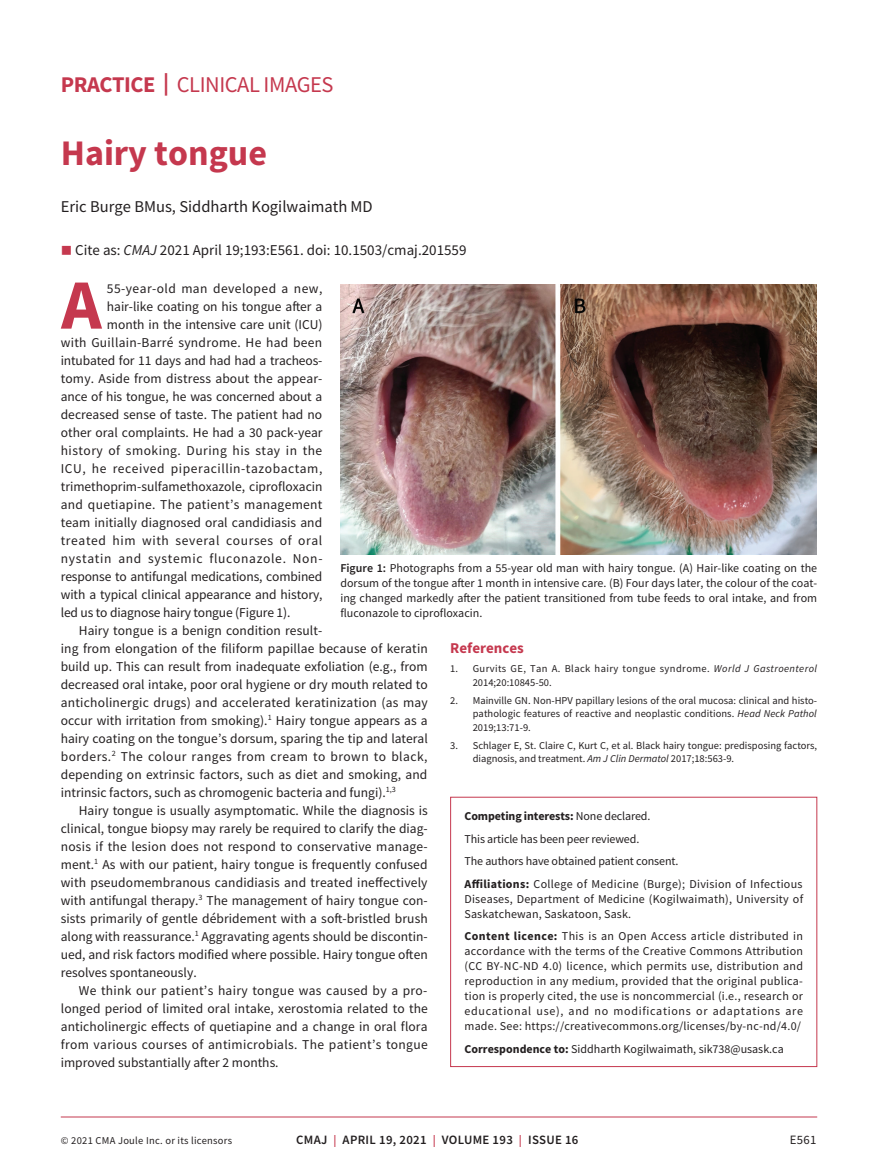
<style>
.page{position:relative;width:878px;height:1175px;background:#fff}
.page>*{position:absolute;margin:0;border:0;box-sizing:border-box;transform-origin:0 0}
.t1{font:700 70.65px "Source Sans Pro";color:#c5384e}
.t2{font:700 36px "Source Sans Pro";color:#c5384e}
.t3{font:22.5px "Source Sans Pro";letter-spacing:-.02em;color:#c5384e}
.t4{font:16.5px "Source Sans Pro";color:#231f20}
.t5{font:15px "Source Sans Pro";color:#231f20}
.t6{font:700 15px "Source Sans Pro";color:#c5384e}
.t7{font:13.5px "Source Sans Pro";letter-spacing:.005em;color:#231f20}
.t8{font:13.5px "Source Sans Pro";letter-spacing:.025em;color:#231f20}
.t9{font:13.5px "Source Sans Pro";letter-spacing:.035em;color:#231f20}
.t10{font:13.5px "Source Sans Pro";letter-spacing:.04em;color:#231f20}
.t11{font:13.5px "Source Sans Pro";letter-spacing:.05em;color:#231f20}
.t12{font:13.5px "Source Sans Pro";letter-spacing:.045em;color:#231f20}
.t13{font:13.5px "Source Sans Pro";letter-spacing:.03em;color:#231f20}
.t14{font:600 12.75px "Source Sans Pro";letter-spacing:.025em;color:#231f20}
.t15{font:12.75px "Source Sans Pro";color:#231f20}
.t16{font:12px/15px "Source Sans Pro";letter-spacing:.01em;color:#231f20;text-align:justify}
.t17{font:12px/22.5px "Source Sans Pro";letter-spacing:-.01em;color:#231f20}
.t18{font:10.5px/13.5px "Source Sans Pro";color:#231f20;text-align:justify}
.t19{font:10.5px/13.5px "Source Sans Pro";letter-spacing:.035em;color:#231f20}
.t20{font:10.5px "Source Sans Pro";letter-spacing:.025em;color:#231f20}
.s1{font-weight:700}
.s2{color:#c5384e}
.s3{font-style:italic}
.s4{font-weight:600}
.s5{font-size:12px;color:#c5384e}
</style>
<div class="page">
<hr style="left:61px;top:1116px;width:756px;height:1px;background:#c5384e">
<div style="left:450px;top:796px;width:367px;height:270px;border:1px solid #c5384e"></div>
<img style="left:340px;top:284px;width:476px;height:270px">
<h3 class="t3" style="left:61px;top:70px;width:274px"><span class="s1">PRACTICE |</span> CLINICAL IMAGES</h3>
<h2 class="t2" style="left:61px;top:129px;width:208px">Hairy tongue</h2>
<p class="t4" style="left:61px;top:196px;width:313px">Eric Burge BMus, Siddharth Kogilwaimath MD</p>
<p class="t5" style="left:61px;top:240px;width:407px"><span class="s2">■</span> Cite as: <span class="s3">CMAJ</span> 2021 April 19;193:E561. doi: 10.1503/cmaj.201559</p>
<h1 class="t1" style="left:61px;top:257px;width:42px">A</h1>
<p class="t13" style="left:107px;top:279px;width:217px">55-year-old man developed a new,</p>
<p class="t7" style="left:107px;top:297px;width:217px">hair-like coating on his tongue after a</p>
<p class="t7" style="left:107px;top:315px;width:217px">month in the intensive care unit (ICU)</p>
<p class="t7" style="left:61px;top:333px;width:263px">with Guillain-Barré syndrome. He had been</p>
<p class="t7" style="left:61px;top:351px;width:263px">intubated for 11 days and had had a tracheos-</p>
<p class="t7" style="left:61px;top:369px;width:263px">tomy. Aside from distress about the appear-</p>
<p class="t7" style="left:61px;top:387px;width:263px">ance of his tongue, he was concerned about a</p>
<p class="t7" style="left:61px;top:405px;width:263px">decreased sense of taste. The patient had no</p>
<p class="t7" style="left:61px;top:423px;width:263px">other oral complaints. He had a 30 pack-year</p>
<p class="t9" style="left:61px;top:441px;width:263px">history of smoking. During his stay in the</p>
<p class="t10" style="left:61px;top:459px;width:263px">ICU, he received piperacillin-tazobactam,</p>
<p class="t7" style="left:61px;top:477px;width:263px">trimethoprim-sulfamethoxazole, ciprofloxacin</p>
<p class="t8" style="left:61px;top:495px;width:263px">and quetiapine. The patient’s management</p>
<p class="t7" style="left:61px;top:513px;width:263px">team initially diagnosed oral candidiasis and</p>
<p class="t12" style="left:61px;top:531px;width:263px">treated him with several courses of oral</p>
<p class="t11" style="left:61px;top:549px;width:262px">nystatin and systemic fluconazole. Non-</p>
<p class="t7" style="left:61px;top:567px;width:263px">response to antifungal medications, combined</p>
<p class="t7" style="left:61px;top:585px;width:263px">with a typical clinical appearance and history,</p>
<p class="t7" style="left:61px;top:603px;width:231px">led us to diagnose hairy tongue (Figure 1).</p>
<p class="t7" style="left:79px;top:621px;width:245px">Hairy tongue is a benign condition result-</p>
<p class="t7" style="left:61px;top:639px;width:368px">ing from elongation of the filiform papillae because of keratin</p>
<p class="t7" style="left:61px;top:657px;width:368px">build up. This can result from inadequate exfoliation (e.g., from</p>
<p class="t7" style="left:61px;top:675px;width:368px">decreased oral intake, poor oral hygiene or dry mouth related to</p>
<p class="t7" style="left:61px;top:693px;width:368px">anticholinergic drugs) and accelerated keratinization (as may</p>
<p class="t7" style="left:61px;top:711px;width:368px">occur with irritation from smoking).<sup>1</sup> Hairy tongue appears as a</p>
<p class="t7" style="left:61px;top:729px;width:368px">hairy coating on the tongue’s dorsum, sparing the tip and lateral</p>
<p class="t9" style="left:61px;top:747px;width:368px">borders.<sup>2</sup> The colour ranges from cream to brown to black,</p>
<p class="t7" style="left:61px;top:765px;width:368px">depending on extrinsic factors, such as diet and smoking, and</p>
<p class="t7" style="left:61px;top:783px;width:337px">intrinsic factors, such as chromogenic bacteria and fungi).<sup>1,3</sup></p>
<p class="t7" style="left:79px;top:801px;width:350px">Hairy tongue is usually asymptomatic. While the diagnosis is</p>
<p class="t7" style="left:61px;top:819px;width:368px">clinical, tongue biopsy may rarely be required to clarify the diag-</p>
<p class="t7" style="left:61px;top:837px;width:368px">nosis if the lesion does not respond to conservative manage-</p>
<p class="t7" style="left:61px;top:855px;width:368px">ment.<sup>1</sup> As with our patient, hairy tongue is frequently confused</p>
<p class="t7" style="left:61px;top:873px;width:368px">with pseudomembranous candidiasis and treated ineffectively</p>
<p class="t7" style="left:61px;top:891px;width:368px">with antifungal therapy.<sup>3</sup> The management of hairy tongue con-</p>
<p class="t7" style="left:61px;top:909px;width:368px">sists primarily of gentle débridement with a soft-bristled brush</p>
<p class="t7" style="left:61px;top:927px;width:368px">along with reassurance.<sup>1</sup> Aggravating agents should be discontin-</p>
<p class="t7" style="left:61px;top:945px;width:368px">ued, and risk factors modified where possible. Hairy tongue often</p>
<p class="t7" style="left:61px;top:963px;width:137px">resolves spontaneously.</p>
<p class="t8" style="left:79px;top:981px;width:350px">We think our patient’s hairy tongue was caused by a pro-</p>
<p class="t7" style="left:61px;top:999px;width:368px">longed period of limited oral intake, xerostomia related to the</p>
<p class="t7" style="left:61px;top:1017px;width:368px">anticholinergic effects of quetiapine and a change in oral flora</p>
<p class="t8" style="left:61px;top:1035px;width:368px">from various courses of antimicrobials. The patient’s tongue</p>
<p class="t7" style="left:61px;top:1053px;width:219px">improved substantially after 2 months.</p>
<p class="t16" style="left:340px;top:560px;width:478px"><span class="s4">Figure 1:</span> Photographs from a 55-year old man with hairy tongue. (A) Hair-like coating on the dorsum of the tongue after 1 month in intensive care. (B) Four days later, the colour of the coat&shy;ing changed markedly after the patient transitioned from tube feeds to oral intake, and from fluconazole to ciprofloxacin.</p>
<p class="t6" style="left:450px;top:637px;width:75px">References</p>
<p class="t19" style="left:473px;top:662px;width:346px;text-indent:-23px">1. Gurvits GE, Tan A. Black hairy tongue syndrome. <span class="s3">World J Gastroenterol<br></span>2014;20:10845-50.</p>
<p class="t18" style="left:473px;top:693px;width:346px;text-indent:-23px">2. Mainville GN. Non-HPV papillary lesions of the oral mucosa: clinical and histo&shy;pathologic features of reactive and neoplastic conditions. <span class="s3">Head Neck Pathol </span>2019;13:71-9.</p>
<p class="t18" style="left:473px;top:738px;width:346px;text-indent:-23px">3. Schlager E, St. Claire C, Kurt C, et al. Black hairy tongue: predisposing factors, diagnosis, and treatment. <span class="s3">Am J Clin Dermatol</span> 2017;18:563-9.</p>
<p class="t17" style="left:464px;top:804px;width:339px"><span class="s1">Competing interests:</span> None declared.<br>This article has been peer reviewed.<br>The authors have obtained patient consent.<br><span class="s1">Affiliations:</span> College of Medicine (Burge); Division of Infectious</p>
<p class="t16" style="left:464px;top:891px;width:340px">Diseases, Department of Medicine (Kogilwaimath), University of<br>Saskatchewan, Saskatoon, Sask.</p>
<p class="t16" style="left:464px;top:928px;width:340px"><span class="s1">Content licence:</span> This is an Open Access article distributed in accordance with the terms of the Creative Commons Attribution (CC BY-NC-ND 4.0) licence, which permits use, distribution and reproduction in any medium, provided that the original publica&shy;tion is properly cited, the use is noncommercial (i.e., research or educational use), and no modifications or adaptations are made. See: https://creativecommons.org/licenses/by-nc-nd/4.0/</p>
<p class="t16" style="left:464px;top:1041px;width:321px"><span class="s1">Correspondence to:</span> Siddharth Kogilwaimath, sik738@usask.ca</p>
<p class="t20" style="left:61px;top:1134px;width:173px">© 2021 CMA Joule Inc. or its licensors</p>
<p class="t14" style="left:296px;top:1131px;width:284px">CMAJ <span class="s5">|</span> APRIL 19, 2021 <span class="s5">|</span> VOLUME 193 <span class="s5">|</span> ISSUE 16</p>
<p class="t15" style="left:789px;top:1132px;width:28px">E561</p>
</div>
